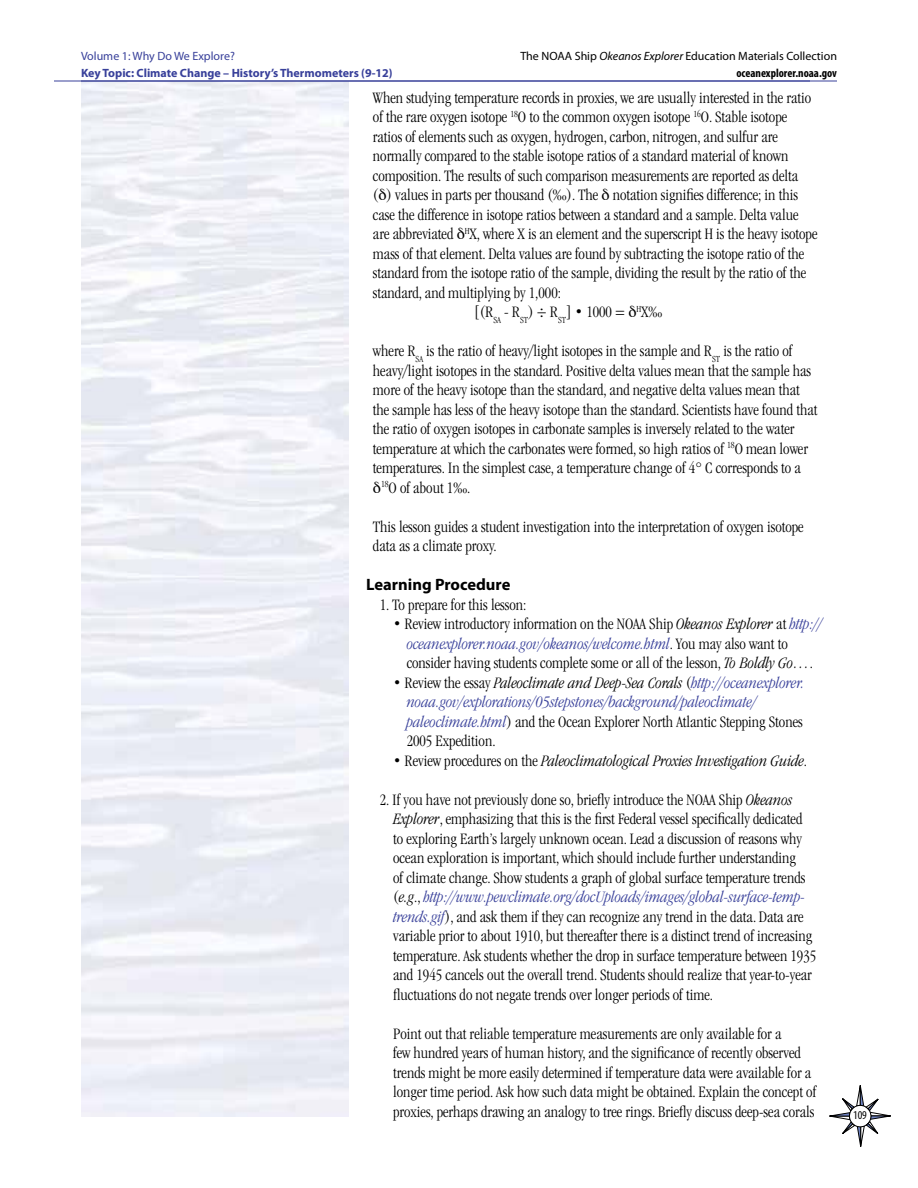
<style>
.page{position:relative;width:918px;height:1188px;background:#fff}
.page>*{position:absolute;margin:0;border:0;box-sizing:border-box;transform-origin:0 0}
.body_text{font:300 condensed 16.5px/19.5px "ITC Garamond Std";color:#000}
.Learning_Procedure{font:300 condensed 16.5px/19.5px "ITC Garamond Std";color:#000}
.Indent_w_bullet{font:italic 300 condensed 16.5px/19.5px "ITC Garamond Std";color:#38409a}
.Indent_w_bullet-2{font:300 condensed 16.5px/19.5px "ITC Garamond Std";color:#000}
.Indent_w_bullet-3{font:italic 300 condensed 16.5px "ITC Garamond Std";color:#000}
.Headers{font:700 16.5px "Myriad Pro";color:#000}
.t1{font:12px/16.5px "Myriad Pro";color:#000;text-align:right}
.t2{font:700 12px "Myriad Pro";color:#38409a}
.t3{font:12px "Myriad Pro";color:#38409a}
.t4{font:condensed 12px "Myriad Pro";color:#000}
.s1{font-style:italic}
.s2{font-weight:700;font-stretch:condensed}
.s3{font-style:italic;color:#38409a}
.s4{font-style:normal;color:#000}
.s5{color:#000}
.s6{font-style:normal}
</style>
<div class="page">
<svg style="left:829px;top:1085px;width:62px;height:62px"></svg>
<hr style="left:81px;top:81px;width:756px;height:1px;background:#38409a">
<hr style="left:54px;top:81px;width:756px;height:1px;background:#38409a">
<p class="t3" style="left:81px;top:49px;width:155px">Volume 1: Why Do We Explore?</p>
<p class="t2" style="left:81px;top:65px;width:313px">Key Topic: Climate Change – History’s Thermometers (9-12)</p>
<p class="t1" style="left:520px;top:48px;width:318px">The NOAA Ship <span class="s1">Okeanos Explorer</span> Education Materials Collection <span class="s2">oceanexplorer.noaa.gov</span></p>
<p class="body_text" style="left:373px;top:88px;width:446px">When studying temperature records in proxies, we are usually interested in the ratio of the rare oxygen isotope <sup>18</sup>O to the common oxygen isotope <sup>16</sup>O. Stable isotope ratios of elements such as oxygen, hydrogen, carbon, nitrogen, and sulfur are normally compared to the stable isotope ratios of a standard material of known composition. The results of such comparison measurements are reported as delta<br>( ) values in parts per thousand (‰). The notation signifies difference; in this case the difference in isotope ratios between a standard and a sample. Delta value are abbreviated <sup>H</sup>X, where X is an element and the superscript H is the heavy isotope mass of that element. Delta values are found by subtracting the isotope ratio of the standard from the isotope ratio of the sample, dividing the result by the ratio of the standard, and multiplying by 1,000:</p>
<p class="body_text" style="left:474px;top:303px;width:190px">[(R<sub>SA</sub> - R<sub>ST</sub>) ÷ R<sub>ST</sub>] • 1000 = <sup>H</sup>X‰</p>
<p class="body_text" style="left:373px;top:342px;width:421px">where R<sub>SA</sub> is the ratio of heavy/light isotopes in the sample and R<sub>ST</sub> is the ratio of</p>
<p class="body_text" style="left:373px;top:361px;width:440px">heavy/light isotopes in the standard. Positive delta values mean that the sample has</p>
<p class="body_text" style="left:373px;top:381px;width:428px">more of the heavy isotope than the standard, and negative delta values mean that</p>
<p class="body_text" style="left:373px;top:400px;width:446px">the sample has less of the heavy isotope than the standard. Scientists have found that</p>
<p class="body_text" style="left:373px;top:420px;width:423px">the ratio of oxygen isotopes in carbonate samples is inversely related to the water</p>
<p class="body_text" style="left:373px;top:439px;width:437px">temperature at which the carbonates were formed, so high ratios of <sup>18</sup>O mean lower</p>
<p class="body_text" style="left:373px;top:459px;width:430px">temperatures. In the simplest case, a temperature change of 4° C corresponds to a</p>
<p class="body_text" style="left:381px;top:478px;width:91px"><sup>18</sup>O of about 1‰.</p>
<p class="body_text" style="left:373px;top:517px;width:432px">This lesson guides a student investigation into the interpretation of oxygen isotope data as a climate proxy.</p>
<p class="Headers" style="left:366px;top:574px;width:146px">Learning Procedure</p>
<p class="Learning_Procedure" style="left:380px;top:595px;width:148px">1. To prepare for this lesson:</p>
<p class="Indent_w_bullet-2" style="left:407px;top:615px;width:417px;text-indent:-14px">• Review introductory information on the NOAA Ship <span class="s1">Okeanos Explorer</span> at <span class="s3">http:// oceanexplorer.noaa.gov/okeanos/welcome.html</span>. You may also want to consider having students complete some or all of the lesson, <span class="s1">To Boldly Go…</span>.</p>
<p class="Indent_w_bullet" style="left:407px;top:673px;width:399px;text-indent:-14px"><span class="s4">• Review the essay</span> <span class="s5">Paleoclimate and Deep-Sea Corals</span> <span class="s4">(</span>http://oceanexplorer. noaa.gov/explorations/05stepstones/background/paleoclimate/ paleoclimate.html<span class="s4">) and the Ocean Explorer North Atlantic Stepping Stones 2005 Expedition.</span></p>
<p class="Indent_w_bullet-3" style="left:393px;top:752px;width:415px"><span class="s6">• Review procedures on the</span> Paleoclimatological Proxies Investigation Guide<span class="s6">.</span></p>
<p class="Learning_Procedure" style="left:393px;top:790px;width:425px;text-indent:-14px">2. If you have not previously done so, briefly introduce the NOAA Ship <span class="s1">Okeanos Explorer</span>, emphasizing that this is the first Federal vessel specifically dedicated to exploring Earth’s largely unknown ocean. Lead a discussion of reasons why ocean exploration is important, which should include further understanding<br>of climate change. Show students a graph of global surface temperature trends (<span class="s1">e.g</span>., <span class="s3">http://www.pewclimate.org/docUploads/images/global-surface-temp&shy;trends.gif</span>), and ask them if they can recognize any trend in the data. Data are variable prior to about 1910, but thereafter there is a distinct trend of increasing temperature. Ask students whether the drop in surface temperature between 1935 and 1945 cancels out the overall trend. Students should realize that year-to-year fluctuations do not negate trends over longer periods of time.</p>
<p class="Learning_Procedure" style="left:393px;top:1024px;width:425px">Point out that reliable temperature measurements are only available for a<br>few hundred years of human history, and the significance of recently observed trends might be more easily determined if temperature data were available for a longer time period. Ask how such data might be obtained. Explain the concept of proxies, perhaps drawing an analogy to tree rings. Briefly discuss deep-sea corals</p>
<p class="t4" style="left:853px;top:1108px;width:15px">109</p>
</div>
